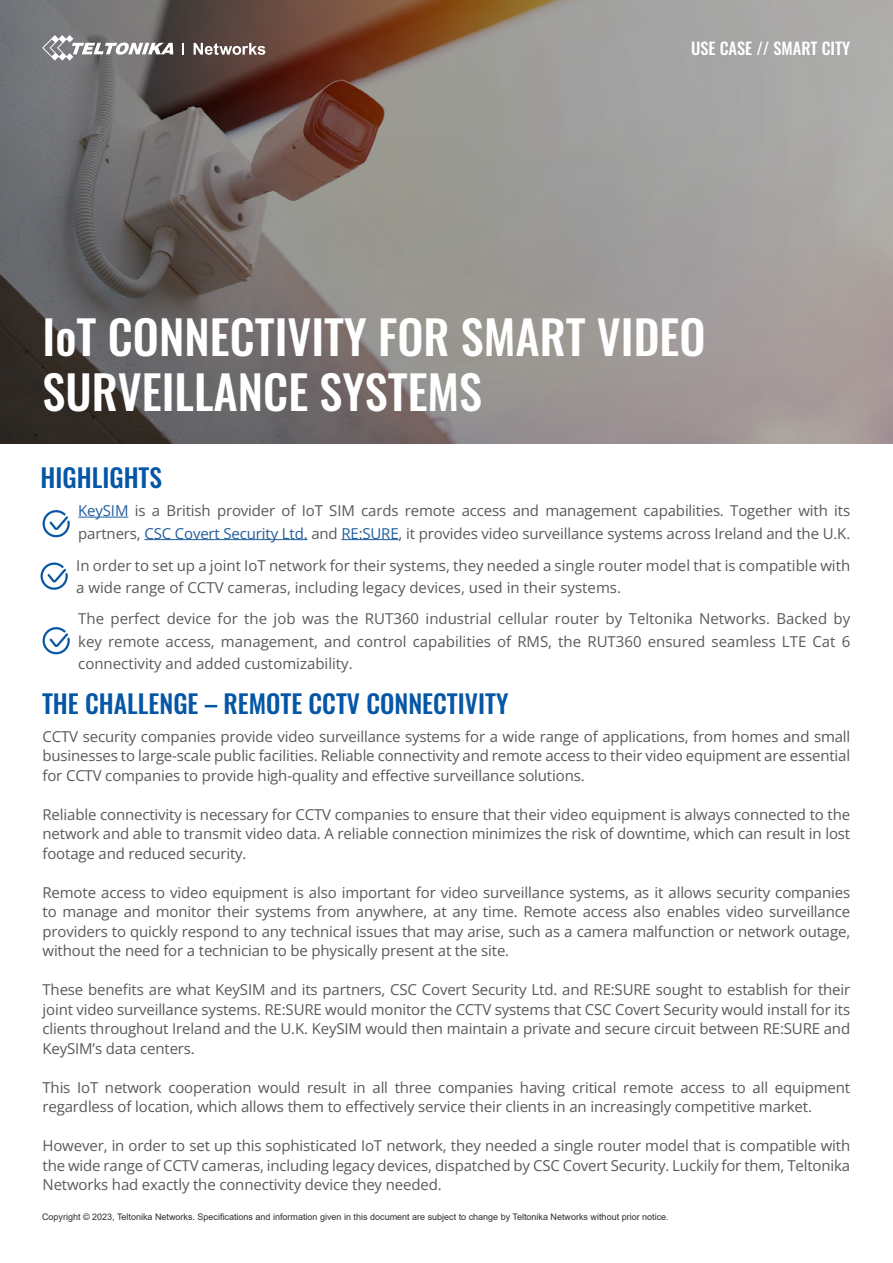
<style>
.page{position:relative;width:893px;height:1263px;background:#fff}
.page>*{position:absolute;margin:0;border:0;box-sizing:border-box;transform-origin:0 0}
.t1{font:500 46.5px/55.5px "Oswald";color:#fff}
.t2{font:500 25.5px "Oswald";color:#0556a5}
.t3{font:500 16.5px "Oswald";color:#fff}
.t4{font:15px/19.5px "Open Sans";letter-spacing:-.01em;color:#58595b;text-align:justify}
.t5{font:9px "Arial";color:#2e2e2f}
.s1{color:#215e9e}
</style>
<div class="page">
<img style="left:0;top:0;width:893px;height:443px">
<hr style="left:78px;top:517px;width:50px;height:1px;background:#215e9e">
<hr style="left:144px;top:539px;width:164px;height:1px;background:#215e9e">
<hr style="left:341px;top:539px;width:58px;height:1px;background:#215e9e">
<svg style="left:42px;top:35px;width:131px;height:26px"></svg>
<svg style="left:183px;top:43px;width:1px;height:12px"></svg>
<svg style="left:194px;top:43px;width:71px;height:12px"></svg>
<svg style="left:42px;top:510px;width:28px;height:28px"></svg>
<svg style="left:40px;top:562px;width:28px;height:28px"></svg>
<svg style="left:42px;top:627px;width:28px;height:28px"></svg>
<p class="t3" style="left:691px;top:40px;width:161px">USE CASE // SMART CITY</p>
<h1 class="t1" style="left:43px;top:312px;width:665px">IoT CONNECTIVITY FOR SMART VIDEO<br>SURVEILLANCE SYSTEMS</h1>
<h2 class="t2" style="left:41px;top:465px;width:123px">HIGHLIGHTS</h2>
<p class="t4" style="left:78px;top:499px;width:773px;line-height:22.5px"><span class="s1">KeySIM</span> is a British provider of IoT SIM cards remote access and management capabilities. Together with its partners, <span class="s1">CSC Covert Security Ltd.</span> and <span class="s1">RE:SURE</span>, it provides video surveillance systems across Ireland and the U.K.</p>
<p class="t4" style="left:76px;top:554px;width:775px;line-height:22.5px">In order to set up a joint IoT network for their systems, they needed a single router model that is compatible with a wide range of CCTV cameras, including legacy devices, used in their systems.</p>
<p class="t4" style="left:78px;top:607px;width:774px;line-height:22.5px">The perfect device for the job was the RUT360 industrial cellular router by Teltonika Networks. Backed by key remote access, management, and control capabilities of RMS, the RUT360 ensured seamless LTE Cat 6 connectivity and added customizability.</p>
<h2 class="t2" style="left:42px;top:691px;width:468px">THE CHALLENGE – REMOTE CCTV CONNECTIVITY</h2>
<p class="t4" style="left:43px;top:726px;width:809px">CCTV security companies provide video surveillance systems for a wide range of applications, from homes and small businesses to large-scale public facilities. Reliable connectivity and remote access to their video equipment are essential for CCTV companies to provide high-quality and effective surveillance solutions.</p>
<p class="t4" style="left:43px;top:804px;width:809px">Reliable connectivity is necessary for CCTV companies to ensure that their video equipment is always connected to the network and able to transmit video data. A reliable connection minimizes the risk of downtime, which can result in lost footage and reduced security.</p>
<p class="t4" style="left:43px;top:882px;width:809px">Remote access to video equipment is also important for video surveillance systems, as it allows security companies to manage and monitor their systems from anywhere, at any time. Remote access also enables video surveillance providers to quickly respond to any technical issues that may arise, such as a camera malfunction or network outage, without the need for a technician to be physically present at the site.</p>
<p class="t4" style="left:43px;top:979px;width:809px">These benefits are what KeySIM and its partners, CSC Covert Security Ltd. and RE:SURE sought to establish for their joint video surveillance systems. RE:SURE would monitor the CCTV systems that CSC Covert Security would install for its clients throughout Ireland and the U.K. KeySIM would then maintain a private and secure circuit between RE:SURE and KeySIM’s data centers.</p>
<p class="t4" style="left:43px;top:1077px;width:809px">This IoT network cooperation would result in all three companies having critical remote access to all equipment regardless of location, which allows them to effectively service their clients in an increasingly competitive market.</p>
<p class="t4" style="left:43px;top:1135px;width:809px">However, in order to set up this sophisticated IoT network, they needed a single router model that is compatible with the wide range of CCTV cameras, including legacy devices, dispatched by CSC Covert Security. Luckily for them, Teltonika Networks had exactly the connectivity device they needed.</p>
<p class="t5" style="left:42px;top:1211px;width:628px">Copyright © 2023, Teltonika Networks. Specifications and information given in this document are subject to change by Teltonika Networks without prior notice.</p>
</div>
